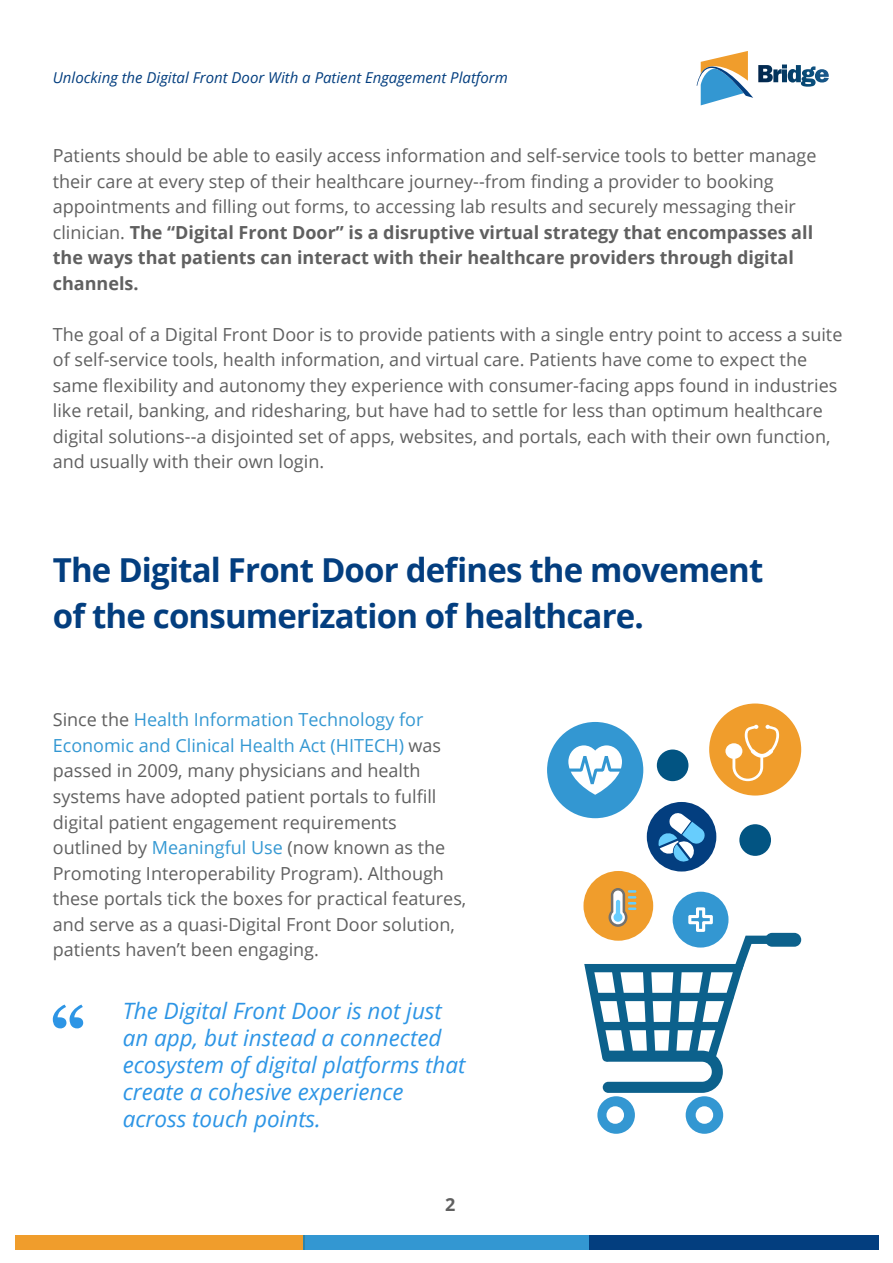
<style>
.page{position:relative;width:893px;height:1263px;background:#fff}
.page>*{position:absolute;margin:0;border:0;box-sizing:border-box;transform-origin:0 0}
.t1{font:700 33px/46.5px "Open Sans";letter-spacing:-.025em;color:#033e7f}
.t2{font:italic 22.5px/27px "Open Sans";color:#2d95e5}
.t3{font:18px/25.5px "Open Sans";color:#606060}
.t4{font:700 18px "Open Sans";color:#606060}
.t5{font:italic 15px "Open Sans";color:#033e7f}
.s1{font-weight:700}
.s2{color:rgb(0 126 199/.8)}
</style>
<div class="page">
<div style="left:15px;top:1236px;width:289px;height:14px;background:#f09d2c"></div>
<div style="left:303px;top:1236px;width:289px;height:14px;background:#3397d2"></div>
<div style="left:590px;top:1236px;width:289px;height:14px;background:#033e7f"></div>
<svg style="left:697px;top:51px;width:132px;height:54px"></svg>
<div style="left:547px;top:722px;width:96px;height:96px;background:#3397d2;border-radius:50%"></div>
<div style="left:657px;top:749px;width:31px;height:32px;background:#025482;border-radius:50%"></div>
<div style="left:739px;top:824px;width:32px;height:32px;background:#025482;border-radius:50%"></div>
<div style="left:647px;top:802px;width:69px;height:69px;background:#033e7f;border-radius:50%"></div>
<div style="left:583px;top:871px;width:70px;height:70px;background:#f09d2c;border-radius:50%"></div>
<div style="left:709px;top:703px;width:92px;height:92px;background:#f09d2c;border-radius:50%"></div>
<div style="left:765px;top:933px;width:36px;height:14px;background:#0c618c;border-radius:7px"></div>
<svg style="left:686px;top:1096px;width:37px;height:38px"></svg>
<svg style="left:597px;top:1096px;width:38px;height:38px"></svg>
<div style="left:696px;top:1106px;width:17px;height:18px;background:#fff;border-radius:50%"></div>
<div style="left:606px;top:1106px;width:18px;height:18px;background:#fff;border-radius:50%"></div>
<svg style="left:657px;top:813px;width:48px;height:50px"></svg>
<svg style="left:568px;top:745px;width:54px;height:50px"></svg>
<svg style="left:725px;top:725px;width:54px;height:56px"></svg>
<div style="left:728px;top:746px;width:11px;height:10px;background:#fff;border-radius:50%"></div>
<svg style="left:584px;top:888px;width:192px;height:205px"></svg>
<svg style="left:53px;top:1004px;width:30px;height:24px"></svg>
<p class="t5" style="left:53px;top:67px;width:457px">Unlocking the Digital Front Door With a Patient Engagement Platform</p>
<p class="t3" style="left:53px;top:143px;width:765px">Patients should be able to easily access information and self-service tools to better manage their care at every step of their healthcare journey--from finding a provider to booking appointments and filling out forms, to accessing lab results and securely messaging their clinician. <span class="s1">The “Digital Front Door” is a disruptive virtual strategy that encompasses all the ways that patients can interact with their healthcare providers through digital channels.</span></p>
<p class="t3" style="left:53px;top:321px;width:791px">The goal of a Digital Front Door is to provide patients with a single entry point to access a suite of self-service tools, health information, and virtual care. Patients have come to expect the same flexibility and autonomy they experience with consumer-facing apps found in industries like retail, banking, and ridesharing, but have had to settle for less than optimum healthcare digital solutions--a disjointed set of apps, websites, and portals, each with their own function, and usually with their own login.</p>
<h1 class="t1" style="left:53px;top:546px;width:712px">The Digital Front Door defines the movement of the consumerization of healthcare.</h1>
<p class="t3" style="left:53px;top:707px;width:415px">Since the <span class="s2">Health Information Technology for Economic and Clinical Health Act (HITECH)</span> was passed in 2009, many physicians and health systems have adopted patient portals to fulfill digital patient engagement requirements outlined by <span class="s2">Meaningful Use</span> (now known as the Promoting Interoperability Program). Although these portals tick the boxes for practical features, and serve as a quasi-Digital Front Door solution, patients haven’t been engaging.</p>
<p class="t2" style="left:123px;top:997px;width:344px">The Digital Front Door is not just an app, but instead a connected ecosystem of digital platforms that create a cohesive experience across touch points.</p>
<p class="t4" style="left:445px;top:1192px;width:12px">2</p>
</div>
